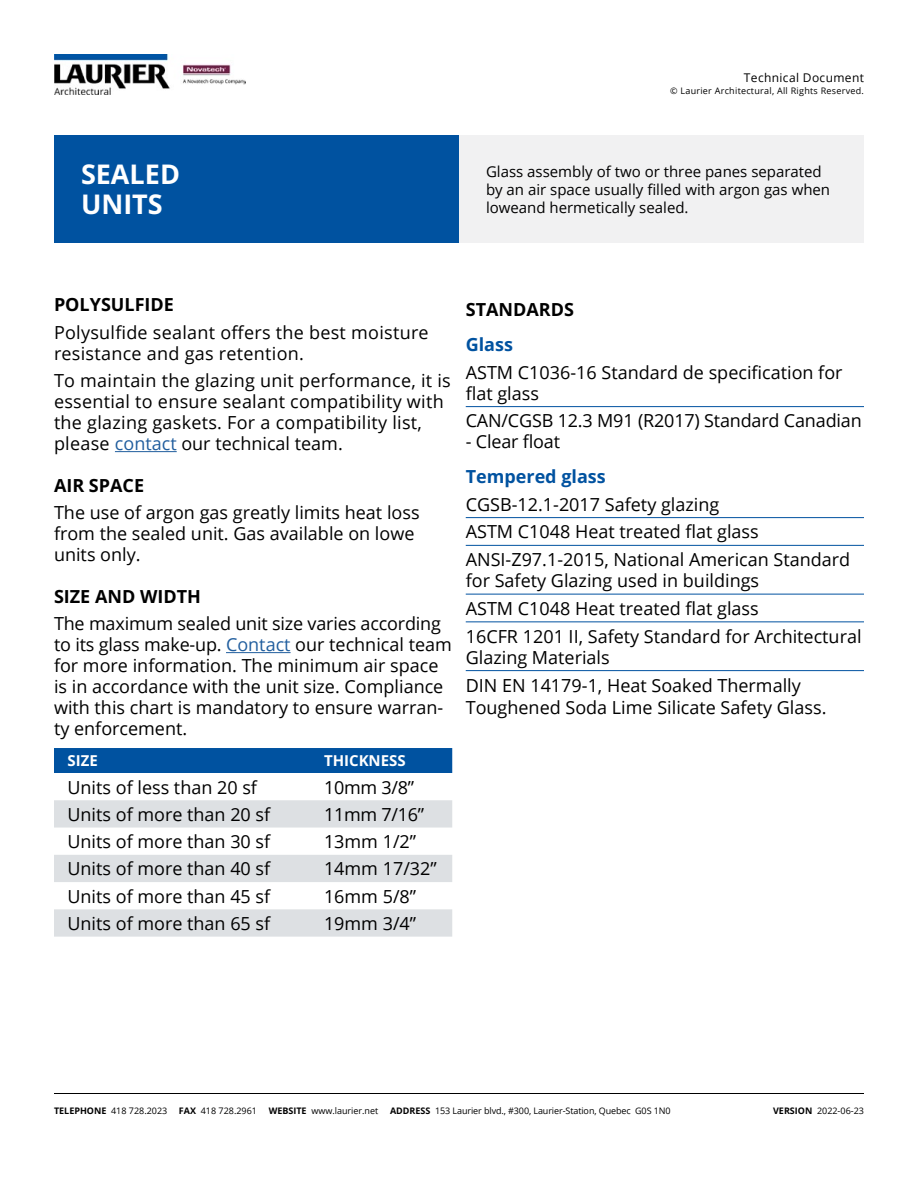
<style>
.page{position:relative;width:918px;height:1188px;background:#fff}
.page>*{position:absolute;margin:0;border:0;box-sizing:border-box;transform-origin:0 0}
.t1{font:700 27px/30px "Open Sans";color:#fff}
.t2{font:18px/21px "Open Sans";color:#000}
.t3{font:700 18px "Open Sans";color:#000}
.t4{font:700 18px "Open Sans";color:#0052a0}
.t5{font:15px/18px "Open Sans";color:#000}
.t6{font:700 15px "Open Sans";color:#fff}
.t7{font:12px "Open Sans";letter-spacing:.03em;color:#000}
.t8{font:9px "Open Sans";color:#000}
.t9{font:9px "Open Sans";letter-spacing:.03em;color:#000}
.s1{color:#215e9e}
.s2{font-weight:700}
</style>
<div class="page">
<hr style="left:54px;top:1093px;width:810px;height:1px;background:#000">
<div style="left:54px;top:135px;width:405px;height:108px;background:#0052a0"></div>
<div style="left:459px;top:135px;width:405px;height:108px;background:#f1f1f2"></div>
<img style="left:54px;top:54px;width:192px;height:40px">
<hr style="left:115px;top:451px;width:62px;height:1px;background:#215e9e">
<hr style="left:226px;top:652px;width:65px;height:1px;background:#215e9e">
<div style="left:54px;top:748px;width:398px;height:25px;background:#0052a0"></div>
<svg style="left:54px;top:800px;width:398px;height:137px;fill:#dde0e3"></svg>
<hr style="left:466px;top:406px;width:398px;height:1px;background:#0052a0">
<hr style="left:466px;top:517px;width:398px;height:1px;background:#0052a0">
<hr style="left:466px;top:545px;width:398px;height:1px;background:#0052a0">
<hr style="left:466px;top:594px;width:398px;height:1px;background:#0052a0">
<hr style="left:466px;top:621px;width:398px;height:1px;background:#0052a0">
<hr style="left:466px;top:670px;width:398px;height:1px;background:#0052a0">
<p class="t7" style="left:744px;top:70px;width:122px">Technical Document</p>
<p class="t9" style="left:670px;top:85px;width:195px">© Laurier Architectural, All Rights Reserved.</p>
<h1 class="t1" style="left:81px;top:159px;width:100px">SEALED<br>UNITS</h1>
<p class="t5" style="left:486px;top:162px;width:346px">Glass assembly of two or three panes separated by an air space usually filled with argon gas when loweand hermetically sealed.</p>
<p class="t3" style="left:54px;top:292px;width:121px">POLYSULFIDE</p>
<p class="t2" style="left:54px;top:321px;width:376px">Polysulfide sealant offers the best moisture resistance and gas retention.</p>
<p class="t2" style="left:54px;top:370px;width:398px">To maintain the glazing unit performance, it is essential to ensure sealant compatibility with the glazing gaskets. For a compatibility list, please <span class="s1">contact</span> our technical team.</p>
<p class="t3" style="left:54px;top:473px;width:92px">AIR SPACE</p>
<p class="t2" style="left:54px;top:502px;width:367px">The use of argon gas greatly limits heat loss from the sealed unit. Gas available on lowe units only.</p>
<p class="t3" style="left:54px;top:584px;width:148px">SIZE AND WIDTH</p>
<p class="t2" style="left:54px;top:613px;width:399px">The maximum sealed unit size varies according to its glass make-up. <span class="s1">Contact</span> our technical team for more information. The minimum air space is in accordance with the unit size. Compliance with this chart is mandatory to ensure warran&shy;ty enforcement.</p>
<p class="t6" style="left:68px;top:751px;width:32px">SIZE</p>
<p class="t6" style="left:324px;top:751px;width:83px">THICKNESS</p>
<p class="t2" style="left:68px;top:776px;width:191px">Units of less than 20 sf</p>
<p class="t2" style="left:324px;top:776px;width:92px">10mm 3/8”</p>
<p class="t2" style="left:68px;top:803px;width:204px">Units of more than 20 sf</p>
<p class="t2" style="left:324px;top:803px;width:102px">11mm 7/16”</p>
<p class="t2" style="left:68px;top:831px;width:204px">Units of more than 30 sf</p>
<p class="t2" style="left:324px;top:831px;width:94px">13mm 1/2”</p>
<p class="t2" style="left:68px;top:858px;width:204px">Units of more than 40 sf</p>
<p class="t2" style="left:324px;top:858px;width:114px">14mm 17/32”</p>
<p class="t2" style="left:68px;top:885px;width:204px">Units of more than 45 sf</p>
<p class="t2" style="left:324px;top:885px;width:94px">16mm 5/8”</p>
<p class="t2" style="left:68px;top:912px;width:204px">Units of more than 65 sf</p>
<p class="t2" style="left:324px;top:912px;width:94px">19mm 3/4”</p>
<p class="t3" style="left:466px;top:297px;width:110px">STANDARDS</p>
<p class="t4" style="left:466px;top:332px;width:49px">Glass</p>
<p class="t2" style="left:466px;top:361px;width:378px">ASTM C1036-16 Standard de specification for flat glass</p>
<p class="t2" style="left:466px;top:410px;width:398px">CAN/CGSB 12.3 M91 (R2017) Standard Canadian</p>
<p class="t2" style="left:466px;top:431px;width:96px">- Clear float</p>
<p class="t4" style="left:466px;top:464px;width:142px">Tempered glass</p>
<p class="t2" style="left:466px;top:490px;width:386px;line-height:27.8px">CGSB-12.1-2017 Safety glazing<br>ASTM C1048 Heat treated flat glass<br>ANSI-Z97.1-2015, National American Standard</p>
<p class="t2" style="left:466px;top:566px;width:397px;line-height:27.8px">for Safety Glazing used in buildings<br>ASTM C1048 Heat treated flat glass<br>16CFR 1201 II, Safety Standard for Architectural</p>
<p class="t2" style="left:466px;top:642px;width:337px;line-height:28.3px">Glazing Materials<br>DIN EN 14179-1, Heat Soaked Thermally</p>
<p class="t2" style="left:466px;top:696px;width:362px">Toughened Soda Lime Silicate Safety Glass.</p>
<p class="t8" style="left:54px;top:1104px;width:115px"><span class="s2">TELEPHONE</span> 418 728.2023</p>
<p class="t8" style="left:179px;top:1104px;width:80px"><span class="s2">FAX</span> 418 728.2961</p>
<p class="t8" style="left:269px;top:1104px;width:111px"><span class="s2">WEBSITE</span> www.laurier.net</p>
<p class="t8" style="left:390px;top:1104px;width:282px"><span class="s2">ADDRESS</span> 153 Laurier blvd., #300, Laurier-Station, Quebec G0S 1N0</p>
<p class="t8" style="left:773px;top:1104px;width:92px"><span class="s2">VERSION</span> 2022-06-23</p>
</div>
